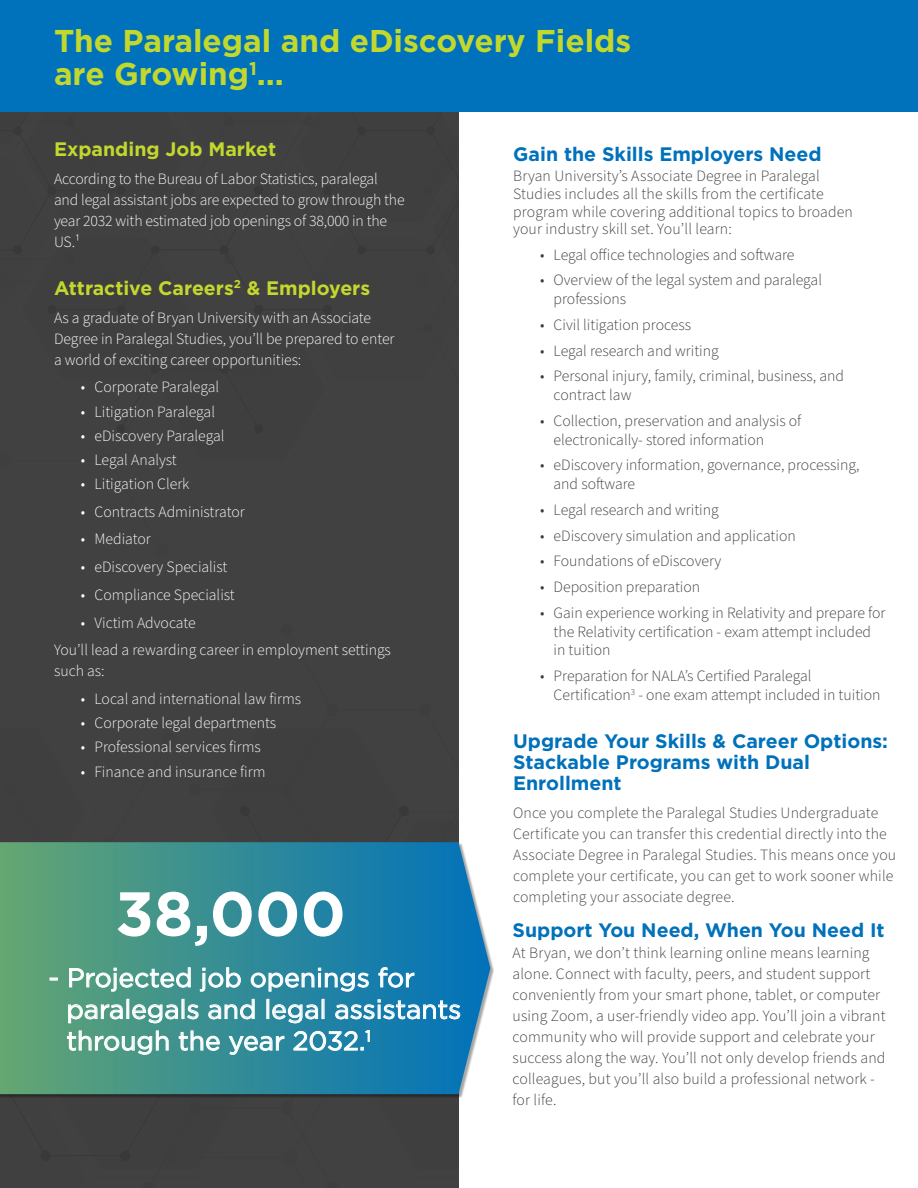
<style>
.page{position:relative;width:918px;height:1188px;background:#fff}
.page>*{position:absolute;margin:0;border:0;box-sizing:border-box;transform-origin:0 0}
.t1{font:700 62.25px "Gotham";color:#fff}
.t2{font:700 31.5px/33px "Gotham";color:#c3d82d}
.t3{font:26.4px/31.7px "Gotham";color:#fff}
.t4{font:700 19.5px/21px "Gotham";color:#0071bb}
.t5{font:700 19.5px "Gotham";color:#c3d82d}
.t6{font:300 15.75px/21px "Source Sans Pro";color:#3d3c3e}
.t7{font:300 15.75px/21px "Source Sans Pro";letter-spacing:-.005em;color:#fff}
.t8{font:300 15.75px/21px "Source Sans Pro";letter-spacing:.01em;color:#414042}
</style>
<div class="page">
<div style="left:0;top:0;width:459px;height:1188px;background:#424142"></div>
<div style="left:0;top:0;width:917px;height:112px;background:#0071bb"></div>
<div style="left:0;top:843px;width:494px;height:255px;background:#000;opacity:.35"></div>
<svg style="left:0;top:842px;width:490px;height:252px;background:#388e97"></svg>
<h2 class="t2" style="left:54px;top:24px;width:579px">The Paralegal and eDiscovery Fields are Growing<sup>1</sup>...</h2>
<p class="t5" style="left:54px;top:136px;width:224px">Expanding Job Market</p>
<p class="t7" style="left:54px;top:169px;width:352px">According to the Bureau of Labor Statistics, paralegal and legal assistant jobs are expected to grow through the year 2032 with estimated job openings of 38,000 in the US.¹</p>
<p class="t5" style="left:54px;top:275px;width:318px">Attractive Careers<sup>2</sup> &amp; Employers</p>
<p class="t7" style="left:54px;top:307px;width:342px">As a graduate of Bryan University with an Associate<br>Degree in Paralegal Studies, you’ll be prepared to enter a world of exciting career opportunities:</p>
<p class="t7" style="left:81px;top:377px;width:140px">• Corporate Paralegal</p>
<p class="t7" style="left:81px;top:401px;width:136px">• Litigation Paralegal</p>
<p class="t7" style="left:81px;top:425px;width:145px">• eDiscovery Paralegal</p>
<p class="t7" style="left:81px;top:450px;width:97px">• Legal Analyst</p>
<p class="t7" style="left:81px;top:474px;width:110px">• Litigation Clerk</p>
<p class="t7" style="left:81px;top:501px;width:165px">• Contracts Administrator</p>
<p class="t7" style="left:81px;top:529px;width:71px">• Mediator</p>
<p class="t7" style="left:81px;top:557px;width:148px">• eDiscovery Specialist</p>
<p class="t7" style="left:81px;top:585px;width:155px">• Compliance Specialist</p>
<p class="t7" style="left:54px;top:609px;width:339px;line-height:27.8px;text-indent:27px">• Victim Advocate<br>You’ll lead a rewarding career in employment settings</p>
<p class="t7" style="left:54px;top:661px;width:52px">such as:</p>
<p class="t7" style="left:81px;top:689px;width:222px">• Local and international law firms</p>
<p class="t7" style="left:81px;top:713px;width:197px">• Corporate legal departments</p>
<p class="t7" style="left:81px;top:737px;width:182px">• Professional services firms</p>
<p class="t7" style="left:81px;top:761px;width:186px">• Finance and insurance firm</p>
<h1 class="t1" style="left:115px;top:873px;width:232px">38,000</h1>
<h3 class="t3" style="left:66px;top:961px;width:396px;text-indent:-18px">- Projected job openings for paralegals and legal assistants through the year 2032.<sup>1</sup></h3>
<p class="t4" style="left:513px;top:143px;width:310px">Gain the Skills Employers Need</p>
<p class="t6" style="left:513px;top:168px;width:341px;line-height:17.5px">Bryan University’s Associate Degree in Paralegal Studies includes all the skills from the certificate program while covering additional topics to broaden your industry skill set. You’ll learn:</p>
<p class="t6" style="left:540px;top:245px;width:256px">• Legal ofice technologies and sofware</p>
<p class="t6" style="left:554px;top:271px;width:270px;line-height:18.9px;text-indent:-13px">• Overview of the legal system and paralegal professions</p>
<p class="t6" style="left:540px;top:315px;width:153px">• Civil litigation process</p>
<p class="t6" style="left:540px;top:340px;width:180px">• Legal research and writing</p>
<p class="t6" style="left:554px;top:367px;width:292px;line-height:18.9px;text-indent:-13px">• Personal injury, family, criminal, business, and contract law</p>
<p class="t6" style="left:554px;top:412px;width:250px;line-height:18.9px;text-indent:-13px">• Collection, preservation and analysis of electronically- stored information</p>
<p class="t6" style="left:554px;top:456px;width:307px;line-height:18.9px;text-indent:-13px">• eDiscovery information, governance, processing, and sofware</p>
<p class="t6" style="left:540px;top:500px;width:180px">• Legal research and writing</p>
<p class="t6" style="left:540px;top:525px;width:257px">• eDiscovery simulation and application</p>
<p class="t6" style="left:540px;top:551px;width:183px">• Foundations of eDiscovery</p>
<p class="t6" style="left:540px;top:577px;width:162px">• Deposition preparation</p>
<p class="t6" style="left:554px;top:603px;width:334px;line-height:18.9px;text-indent:-13px">• Gain experience working in Relativity and prepare for the Relativity certification - exam attempt included in tuition</p>
<p class="t6" style="left:554px;top:667px;width:329px;line-height:18.8px;text-indent:-13px">• Preparation for NALA’s Certified Paralegal<br>Certification<sup>3</sup> - one exam attempt included in tuition</p>
<p class="t4" style="left:513px;top:730px;width:376px">Upgrade Your Skills &amp; Career Options:<br>Stackable Programs with Dual<br>Enrollment</p>
<p class="t8" style="left:513px;top:802px;width:385px">Once you complete the Paralegal Studies Undergraduate Certificate you can transfer this credential directly into the Associate Degree in Paralegal Studies. This means once you complete your certificate, you can get to work sooner while completing your associate degree.</p>
<p class="t4" style="left:513px;top:920px;width:374px">Support You Need, When You Need It</p>
<p class="t6" style="left:513px;top:943px;width:375px">At Bryan, we don’t think learning online means learning alone. Connect with faculty, peers, and student support conveniently from your smart phone, tablet, or computer using Zoom, a user-friendly video app. You’ll join a vibrant community who will provide support and celebrate your success along the way. You’ll not only develop friends and colleagues, but you’ll also build a professional network - for life.</p>
</div>
